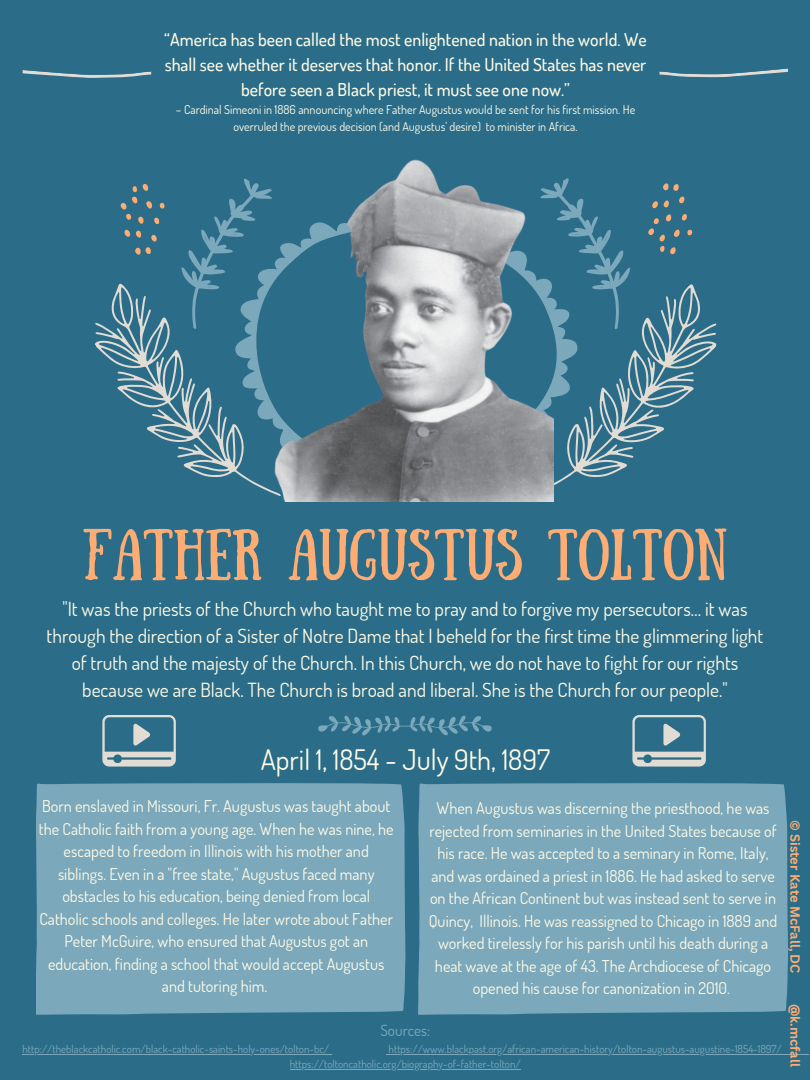
<style>
.page{position:relative;width:810px;height:1080px;background:#2b6d89}
.page>*{position:absolute;margin:0;border:0;box-sizing:border-box;transform-origin:0 0}
.t1{font:51.31px "Sunday";color:#fdad73}
.t2{font:28.25px "Dosis";color:#fffbe6}
.t3{font:19.44px/27.2px "Dosis";color:#fffbe6;text-align:center}
.t4{font:500 17.75px/24.9px "Dosis";color:#fffbe6;text-align:center}
.t5{font:16.25px/22.5px "Dosis";color:#fffbe6;text-align:center}
.t6{font:15.38px "Dosis";color:#7ba8bb}
.t7{font:700 13px "Canva Sans";color:#fdad73}
.t8{font:12.12px/16.9px "Dosis";color:#fffbe6;text-align:center}
.t9{font:11px/15px "Dosis";color:#7ba8bb}
</style>
<div class="page">
<svg style="left:95px;top:285px;width:162px;height:201px"></svg>
<svg style="left:554px;top:288px;width:163px;height:198px"></svg>
<svg style="left:318px;top:715px;width:174px;height:20px"></svg>
<svg style="left:119px;top:178px;width:138px;height:151px"></svg>
<svg style="left:554px;top:178px;width:140px;height:152px"></svg>
<svg style="left:22px;top:70px;width:129px;height:8px"></svg>
<svg style="left:659px;top:68px;width:129px;height:10px"></svg>
<img style="left:257px;top:159px;width:297px;height:343px">
<div style="left:36px;top:783px;width:369px;height:232px;background:#7ba8bb"></div>
<hr style="left:23px;top:1054px;width:306px;height:1px;background:#7ba8bb">
<hr style="left:389px;top:1054px;width:393px;height:1px;background:#7ba8bb">
<svg style="left:782px;top:1054px;width:26px;height:1px"></svg>
<hr style="left:290px;top:1069px;width:231px;height:1px;background:#7ba8bb">
<div style="left:418px;top:783px;width:370px;height:232px;background:#7ba8bb"></div>
<svg style="left:102px;top:715px;width:74px;height:52px"></svg>
<svg style="left:632px;top:715px;width:74px;height:52px"></svg>
<p class="t4" style="left:164px;top:27px;width:484px">“America has been called the most enlightened nation in the world. We shall see whether it deserves that honor. If the United States has never before seen a Black priest, it must see one now.”</p>
<p class="t8" style="left:176px;top:101px;width:461px">– Cardinal Simeoni in 1886 announcing where Father Augustus would be sent for his first mission. He overruled the previous decision (and Augustus' desire) to minister in Africa.</p>
<h1 class="t1" style="left:82px;top:519px;width:647px">FATHER AUGUSTUS TOLTON</h1>
<p class="t3" style="left:47px;top:595px;width:718px">"It was the priests of the Church who taught me to pray and to forgive my persecutors… it was through the direction of a Sister of Notre Dame that I beheld for the first time the glimmering light of truth and the majesty of the Church. In this Church, we do not have to fight for our rights because we are Black. The Church is broad and liberal. She is the Church for our people."</p>
<h2 class="t2" style="left:261px;top:741px;width:291px">April 1, 1854 - July 9th, 1897</h2>
<p class="t5" style="left:39px;top:794px;width:356px">Born enslaved in Missouri, Fr. Augustus was taught about the Catholic faith from a young age. When he was nine, he escaped to freedom in Illinois with his mother and siblings. Even in a "free state," Augustus faced many obstacles to his education, being denied from local Catholic schools and colleges. He later wrote about Father Peter McGuire, who ensured that Augustus got an education, finding a school that would accept Augustus and tutoring him.</p>
<p class="t6" style="left:380px;top:1021px;width:51px">Sources:</p>
<p class="t9" style="left:23px;top:1041px;width:308px">http://theblackcatholic.com/black-catholic-saints-holy-ones/tolton-bc/</p>
<p class="t5" style="left:429px;top:797px;width:350px">When Augustus was discerning the priesthood, he was rejected from seminaries in the United States because of his race. He was accepted to a seminary in Rome, Italy, and was ordained a priest in 1886. He had asked to serve on the African Continent but was instead sent to serve in Quincy, Illinois. He was reassigned to Chicago in 1889 and worked tirelessly for his parish until his death during a heat wave at the age of 43. The Archdiocese of Chicago opened his cause for canonization in 2010.</p>
<p class="t7" style="left:804px;top:820px;width:155px;rotate:90deg">© Sister Kate McFall, DC</p>
<p class="t7" style="left:804px;top:1004px;width:64px;rotate:90deg">@k.mcfall</p>
<p class="t9" style="left:290px;top:1041px;width:494px;text-indent:99px">https://www.blackpast.org/african-american-history/tolton-augustus-augustine-1854-1897/ https://toltoncatholic.org/biography-of-father-tolton/</p>
</div>
